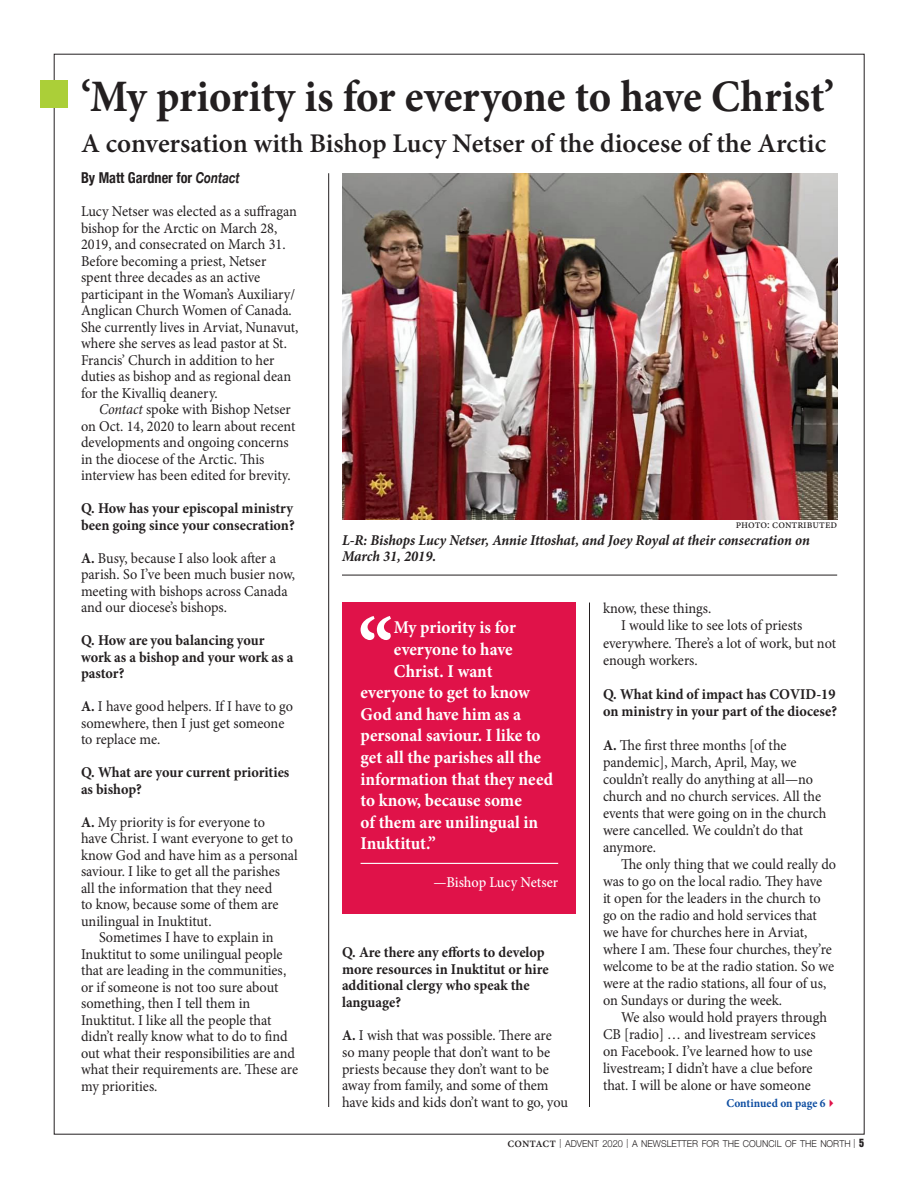
<style>
.page{position:relative;width:918px;height:1188px;background:#fff}
.page>*{position:absolute;margin:0;border:0;box-sizing:border-box;transform-origin:0 0}
.t1{font:700 84.45px "Minion Pro";color:#fff;scale:.95 1}
.Head__24_pt_bold{font:700 45px "Minion Pro";letter-spacing:-.005em;color:#231f20;scale:.95 1}
.t2{font:600 27px "Minion Pro";color:#231f20}
.t3{font:700 18px "Minion Pro";color:#fff;scale:.95 1}
.Body__no_indent{font:15px/16.5px "Minion Pro";letter-spacing:-.005em;color:#231f20;scale:.95 1}
.Body{font:15px/17.1px "Minion Pro";letter-spacing:-.005em;color:#231f20;scale:.95 1}
.Body__no_indent-2{font:700 15px/16.5px "Minion Pro";color:#231f20;scale:.95 1}
.cutline{font:italic 700 15px/16.5px "Minion Pro";letter-spacing:-.005em;color:#231f20;scale:.95 1}
.byline{font:700 condensed 15px "Helvetica Neue";color:#231f20;scale:.95 1}
.t4{font:500 15px "Minion Pro";letter-spacing:-.005em;color:#fff;scale:.95 1}
.Body__no_indent-3{font:700 12px "Minion Pro";color:#0d4da1;scale:.95 1}
.photo_credit{font:12px "Minion Pro";color:#231f20;scale:.95 1}
.t5{font:300 9.45px "Helvetica Neue";color:#231f20;scale:.95 1}
.s1{font-style:italic;font-stretch:normal}
.s2{font-style:italic}
.s3{font-weight:700}
.s4{font-family:"Arial";font-size:15.75px}
.s5{color:#e01249}
.s6{font-family:"Minion Pro";font-weight:500;font-size:13.5px}
.s7{font-size:9.75px}
.s8{font-family:"Helvetica Inserat";font-weight:400;font-size:10.5px}
</style>
<div class="page">
<div style="left:40px;top:80px;width:28px;height:28px;background:#abcf38"></div>
<hr style="left:589px;top:603px;width:1px;height:504px;background:#231f20">
<img style="left:342px;top:173px;width:495px;height:347px">
<hr style="left:342px;top:575px;width:495px;height:1px;background:#231f20">
<hr style="left:328px;top:173px;width:1px;height:934px;background:#231f20">
<div style="left:343px;top:602px;width:233px;height:312px;background:#e01249"></div>
<hr style="left:361px;top:863px;width:197px;height:1px;background:#fff">
<p class="Head__24_pt_bold" style="left:81px;top:65px;width:794px">‘My priority is for everyone to have Christ’</p>
<p class="t2" style="left:81px;top:125px;width:747px">A conversation with Bishop Lucy Netser of the diocese of the Arctic</p>
<p class="byline" style="left:81px;top:166px;width:169px">By Matt Gardner for <span class="s1">Contact</span></p>
<p class="Body__no_indent" style="left:81px;top:203px;width:230px">Lucy Netser was elected as a suffragan bishop for the Arctic on March 28, 2019, and consecrated on March 31.<br>Before becoming a priest, Netser spent three decades as an active participant in the Woman’s Auxiliary/ Anglican Church Women of Canada.<br>She currently lives in Arviat, Nunavut, where she serves as lead pastor at St.<br>Francis’ Church in addition to her duties as bishop and as regional dean for the Kivalliq deanery.</p>
<p class="Body" style="left:81px;top:401px;width:227px;line-height:16.5px;text-indent:18px"><span class="s2">Contact</span> spoke with Bishop Netser on Oct. 14, 2020 to learn about recent developments and ongoing concerns in the diocese of the Arctic. This interview has been edited for brevity.</p>
<p class="Body__no_indent-2" style="left:81px;top:500px;width:226px">Q. How has your episcopal ministry been going since your consecration?</p>
<p class="Body__no_indent" style="left:81px;top:550px;width:227px"><span class="s3">A.</span> Busy, because I also look after a parish. So I’ve been much busier now, meeting with bishops across Canada and our diocese’s bishops.</p>
<p class="Body__no_indent-2" style="left:81px;top:632px;width:225px">Q. How are you balancing your work as a bishop and your work as a pastor?</p>
<p class="Body__no_indent" style="left:81px;top:698px;width:225px"><span class="s3">A.</span> I have good helpers. If I have to go somewhere, then I just get someone to replace me.</p>
<p class="Body__no_indent-2" style="left:81px;top:764px;width:221px">Q. What are your current priorities as bishop?</p>
<p class="Body__no_indent" style="left:81px;top:814px;width:230px"><span class="s3">A.</span> My priority is for everyone to<br>have Christ. I want everyone to get to know God and have him as a personal saviour. I like to get all the parishes<br>all the information that they need<br>to know, because some of them are unilingual in Inuktitut.</p>
<p class="Body" style="left:81px;top:929px;width:230px;line-height:16.5px;text-indent:18px">Sometimes I have to explain in Inuktitut to some unilingual people that are leading in the communities<span class="s4">, </span>or if someone is not too sure about something, then I tell them in Inuktitut. I like all the people that didn’t really know what to do to find out what their responsibilities are and what their requirements are. These are my priorities.</p>
<p class="photo_credit" style="left:736px;top:517px;width:108px">photo: contributed</p>
<p class="cutline" style="left:342px;top:532px;width:494px">L-R: Bishops Lucy Netser, Annie Ittoshat, and Joey Royal at their consecration on<br>March 31, 2019.</p>
<h1 class="t1" style="left:358px;top:590px;width:39px">“</h1>
<p class="t3" style="left:394px;top:615px;width:130px">My priority is for</p>
<p class="t3" style="left:394px;top:637px;width:127px">everyone to have</p>
<p class="t3" style="left:394px;top:658px;width:105px">Christ. I want</p>
<p class="t3" style="left:361px;top:680px;width:180px">everyone to get to know</p>
<p class="t3" style="left:361px;top:701px;width:170px">God and have him as a</p>
<p class="t3" style="left:361px;top:723px;width:191px">personal saviour. I like to</p>
<p class="t3" style="left:361px;top:745px;width:191px">get all the parishes all the</p>
<p class="t3" style="left:361px;top:766px;width:204px">information that they need</p>
<p class="t3" style="left:361px;top:788px;width:171px">to know, because some</p>
<p class="t3" style="left:361px;top:809px;width:189px">of them are unilingual in</p>
<p class="t3" style="left:361px;top:831px;width:81px">Inuktitut.”</p>
<p class="t4" style="left:433px;top:872px;width:133px">—Bishop Lucy Netser</p>
<p class="Body__no_indent-2" style="left:342px;top:944px;width:219px">Q. Are there any efforts to develop more resources in Inuktitut or hire additional clergy who speak the language?</p>
<p class="Body__no_indent" style="left:342px;top:1027px;width:239px"><span class="s3">A.</span> I wish that was possible. There are so many people that don’t want to be priests because they don’t want to be away from family, and some of them have kids and kids don’t want to go, you</p>
<p class="Body__no_indent" style="left:603px;top:600px;width:116px">know, these things.</p>
<p class="Body" style="left:603px;top:617px;width:247px;text-indent:18px">I would like to see lots of priests everywhere. There’s a lot of work, but not enough workers.</p>
<p class="Body__no_indent-2" style="left:603px;top:685px;width:248px;line-height:17.1px">Q. What kind of impact has COVID-19 on ministry in your part of the diocese?</p>
<p class="Body__no_indent" style="left:603px;top:736px;width:237px;line-height:17.1px"><span class="s3">A.</span> The first three months [of the pandemic], March, April, May, we couldn’t really do anything at all—no church and no church services. All the events that were going on in the church were cancelled. We couldn’t do that anymore.</p>
<p class="Body" style="left:603px;top:856px;width:247px;text-indent:18px">The only thing that we could really do was to go on the local radio. They have<br>it open for the leaders in the church to go on the radio and hold services that we have for churches here in Arviat, where I am. These four churches, they’re welcome to be at the radio station. So we were at the radio stations, all four of us, on Sundays or during the week.</p>
<p class="Body" style="left:603px;top:1009px;width:238px;text-indent:18px">We also would hold prayers through CB [radio] … and livestream services on Facebook. I’ve learned how to use livestream; I didn’t have a clue before that. I will be alone or have someone</p>
<p class="Body__no_indent-3" style="left:726px;top:1095px;width:118px">Continued on page 6<span class="s5">✔</span></p>
<p class="t5" style="left:508px;top:1136px;width:377px"><span class="s6">contact</span> <sup>|</sup> ADVENT <span class="s7">2020</span> <sup>|</sup> A NEWSLETTER FOR THE COUNCIL OF THE NORTH <sup>|</sup> <span class="s8">5</span></p>
</div>
